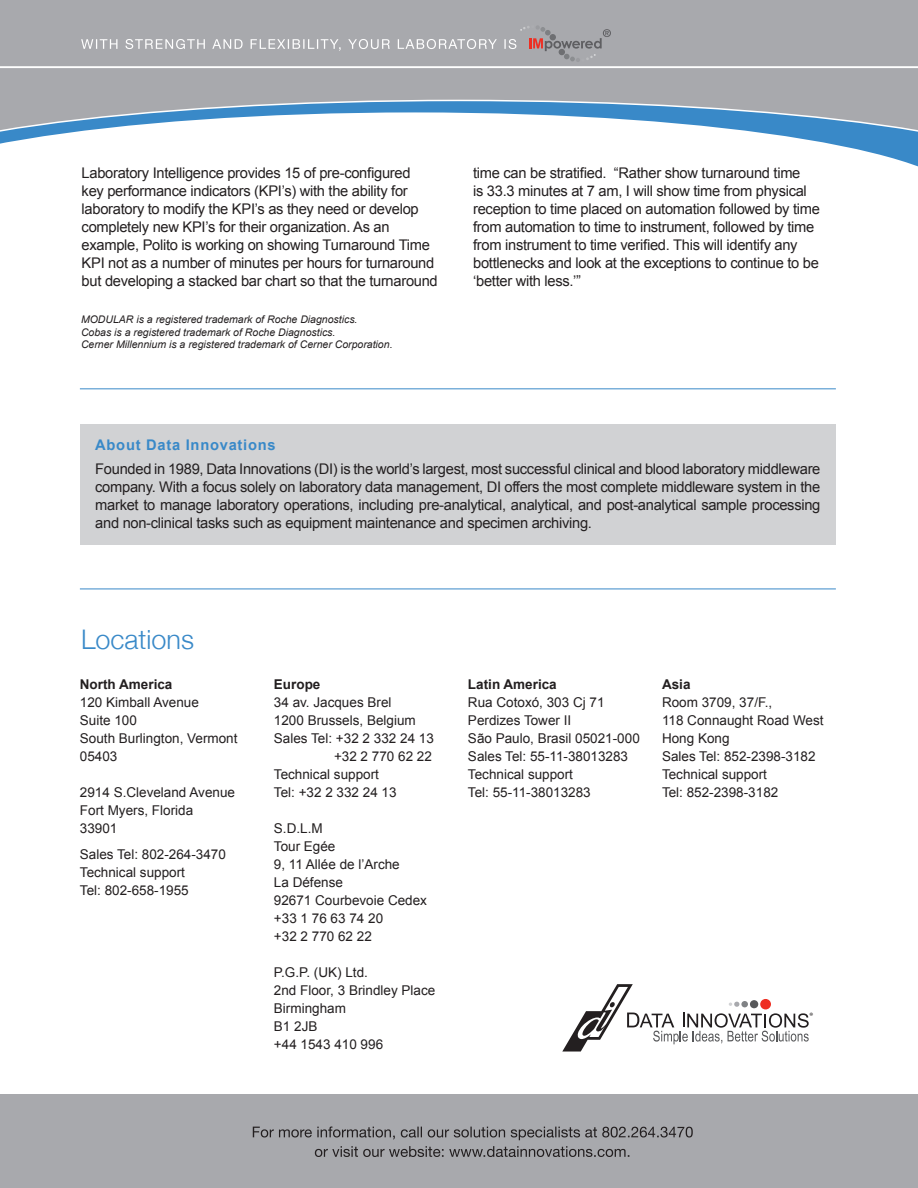
<style>
.page{position:relative;width:918px;height:1188px;background:#fff}
.page>*{position:absolute;margin:0;border:0;box-sizing:border-box;transform-origin:0 0}
.t1{font:300 27px "Helvetica Neue";color:#3989c8}
.t2{font:14.7px/18px "Arial";letter-spacing:-.02em;color:#231f20}
.t3{font:700 14.7px "Arial";letter-spacing:.05em;color:#3989c8}
.t4{font:13.5px/18px "Arial";color:#231f20}
.t5{font:700 13.5px "Arial";color:#231f20}
.t6{font:italic 10.5px "Arial";color:#231f20}
.t7{font:9.3px "Myriad Pro";color:#231f20}
</style>
<div class="page">
<div style="left:0;top:1095px;width:918px;height:93px;background:#a8a9ad"></div>
<svg style="left:315px;top:1146px;width:314px;height:11px"></svg>
<svg style="left:253px;top:1126px;width:440px;height:14px"></svg>
<div style="left:0;top:0;width:918px;height:240px;background:#a8a9ad"></div>
<hr style="left:0;top:66px;width:918px;height:2px;background:#fff">
<svg style="left:149px;top:100px;width:620px;height:12px"></svg>
<svg style="left:0;top:112px;width:918px;height:128px;background:#edf3f8"></svg>
<svg style="left:562px;top:984px;width:247px;height:68px"></svg>
<hr style="left:80px;top:589px;width:756px;height:1px;background:#3989c8">
<div style="left:80px;top:425px;width:756px;height:120px;background:#d1d2d4"></div>
<svg style="left:81px;top:26px;width:530px;height:36px"></svg>
<hr style="left:80px;top:388px;width:756px;height:1px;background:#3989c8">
<p class="t2" style="left:82px;top:164px;width:358px">Laboratory Intelligence provides 15 of pre-configured<br>key performance indicators (KPI’s) with the ability for laboratory to modify the KPI’s as they need or develop completely new KPI’s for their organization. As an example, Polito is working on showing Turnaround Time KPI not as a number of minutes per hours for turnaround but developing a stacked bar chart so that the turnaround</p>
<p class="t2" style="left:473px;top:164px;width:348px">time can be stratified. “Rather show turnaround time<br>is 33.3 minutes at 7 am, I will show time from physical reception to time placed on automation followed by time from automation to time to instrument, followed by time from instrument to time verified. This will identify any bottlenecks and look at the exceptions to continue to be ‘better with less.’”</p>
<p class="t6" style="left:81px;top:313px;width:278px">MODULAR is a registered trademark of Roche Diagnostics.</p>
<p class="t6" style="left:81px;top:325px;width:256px">Cobas is a registered trademark of Roche Diagnostics.</p>
<p class="t6" style="left:81px;top:338px;width:313px">Cerner Millennium is a registered trademark of Cerner Corporation.</p>
<p class="t3" style="left:95px;top:435px;width:182px">About Data Innovations</p>
<p class="t2" style="left:95px;top:460px;width:727px;text-align:justify">Founded in 1989, Data Innovations (DI) is the world’s largest, most successful clinical and blood laboratory middleware company. With a focus solely on laboratory data management, DI offers the most complete middleware system in the market to manage laboratory operations, including pre-analytical, analytical, and post-analytical sample processing and non-clinical tasks such as equipment maintenance and specimen archiving.</p>
<p class="t1" style="left:81px;top:623px;width:115px">Locations</p>
<p class="t5" style="left:80px;top:675px;width:94px">North America</p>
<p class="t4" style="left:80px;top:693px;width:121px">120 Kimball Avenue</p>
<p class="t4" style="left:80px;top:711px;width:59px">Suite 100</p>
<p class="t4" style="left:80px;top:729px;width:159px">South Burlington, Vermont<br>05403</p>
<p class="t4" style="left:80px;top:783px;width:157px">2914 S.Cleveland Avenue</p>
<p class="t4" style="left:80px;top:801px;width:115px">Fort Myers, Florida</p>
<p class="t4" style="left:80px;top:819px;width:39px">33901</p>
<p class="t4" style="left:80px;top:846px;width:148px">Sales Tel: 802-264-3470</p>
<p class="t4" style="left:80px;top:864px;width:107px">Technical support</p>
<p class="t4" style="left:80px;top:882px;width:110px">Tel: 802-658-1955</p>
<p class="t5" style="left:274px;top:675px;width:48px">Europe</p>
<p class="t4" style="left:274px;top:693px;width:119px">34 av. Jacques Brel</p>
<p class="t4" style="left:274px;top:711px;width:143px">1200 Brussels, Belgium</p>
<p class="t4" style="left:274px;top:729px;width:161px">Sales Tel: +32 2 332 24 13</p>
<p class="t4" style="left:334px;top:747px;width:99px">+32 2 770 62 22</p>
<p class="t4" style="left:274px;top:765px;width:107px">Technical support</p>
<p class="t4" style="left:274px;top:783px;width:124px">Tel: +32 2 332 24 13</p>
<p class="t4" style="left:274px;top:819px;width:50px">S.D.L.M</p>
<p class="t4" style="left:274px;top:837px;width:63px">Tour Egée</p>
<p class="t4" style="left:274px;top:855px;width:127px">9, 11 Allée de l’Arche</p>
<p class="t4" style="left:274px;top:873px;width:71px">La Défense</p>
<p class="t4" style="left:274px;top:891px;width:155px">92671 Courbevoie Cedex</p>
<p class="t4" style="left:274px;top:909px;width:111px">+33 1 76 63 74 20</p>
<p class="t4" style="left:274px;top:927px;width:99px">+32 2 770 62 22</p>
<p class="t4" style="left:274px;top:963px;width:96px">P.G.P. (UK) Ltd.</p>
<p class="t4" style="left:274px;top:981px;width:163px">2nd Floor, 3 Brindley Place</p>
<p class="t4" style="left:274px;top:999px;width:74px">Birmingham</p>
<p class="t4" style="left:274px;top:1017px;width:45px">B1 2JB</p>
<p class="t4" style="left:274px;top:1035px;width:111px">+44 1543 410 996</p>
<p class="t5" style="left:468px;top:675px;width:90px">Latin America</p>
<p class="t4" style="left:468px;top:693px;width:138px">Rua Cotoxó, 303 Cj 71</p>
<p class="t4" style="left:468px;top:711px;width:105px">Perdizes Tower II</p>
<p class="t4" style="left:468px;top:729px;width:173px">São Paulo, Brasil 05021-000</p>
<p class="t4" style="left:468px;top:747px;width:162px">Sales Tel: 55-11-38013283</p>
<p class="t4" style="left:468px;top:765px;width:107px">Technical support</p>
<p class="t4" style="left:468px;top:783px;width:124px">Tel: 55-11-38013283</p>
<p class="t5" style="left:662px;top:675px;width:30px">Asia</p>
<p class="t4" style="left:662px;top:693px;width:112px">Room 3709, 37/F.,</p>
<p class="t4" style="left:662px;top:711px;width:163px">118 Connaught Road West</p>
<p class="t4" style="left:662px;top:729px;width:69px">Hong Kong</p>
<p class="t4" style="left:662px;top:747px;width:155px">Sales Tel: 852-2398-3182</p>
<p class="t4" style="left:662px;top:765px;width:107px">Technical support</p>
<p class="t4" style="left:662px;top:783px;width:118px">Tel: 852-2398-3182</p>
<p class="t7" style="left:810px;top:1010px;width:5px">®</p>
</div>
